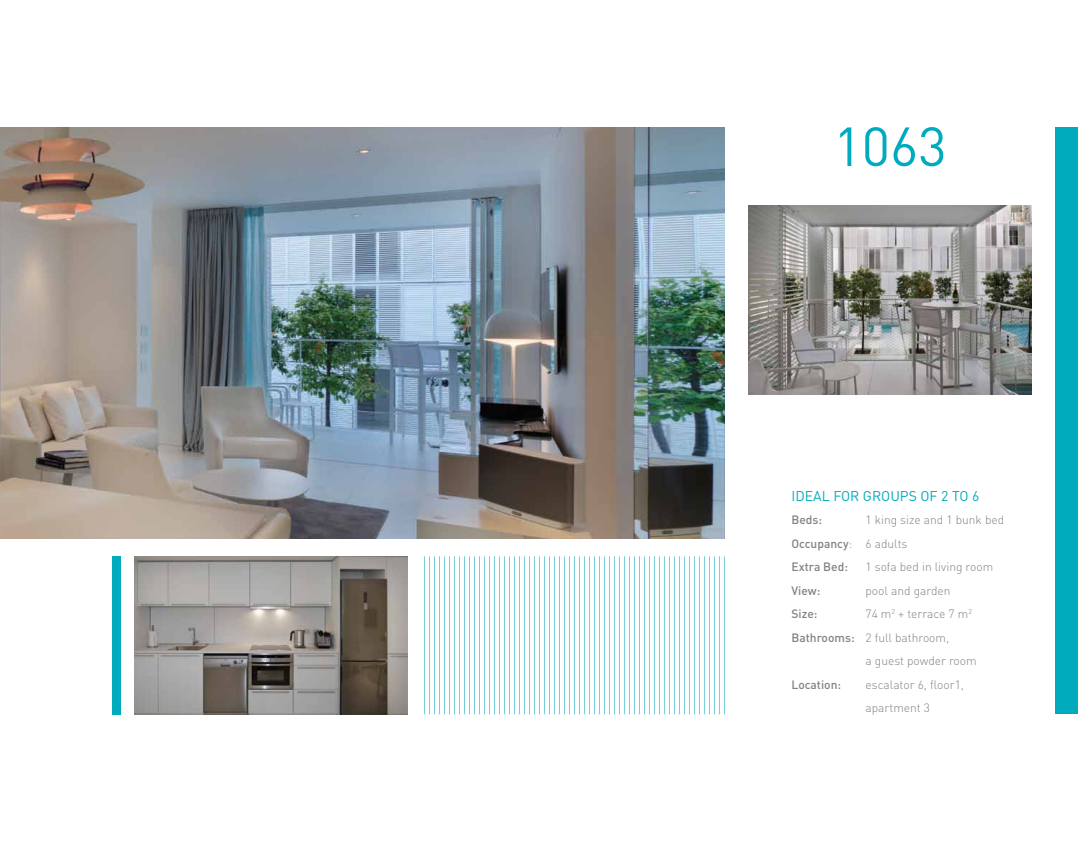
<style>
.page{position:relative;width:1078px;height:842px;background:#fff}
.page>*{position:absolute;margin:0;border:0;box-sizing:border-box;transform-origin:0 0}
.t1{font:54.2px "DIN";color:#00abbd}
.t2{font:14px "DIN Pro";color:#00abbd}
.t3{font:300 12px/23.5px "DIN Pro";color:#808285}
.t4{font:500 12px "DIN Pro";color:#808285}
.s1{font-weight:500}
</style>
<div class="page">
<div style="left:1054px;top:128px;width:23px;height:586px;background:#00abbd"></div>
<img style="left:0;top:128px;width:724px;height:411px">
<img style="left:134px;top:556px;width:273px;height:158px">
<div style="left:112px;top:556px;width:8px;height:158px;background:#00abbd"></div>
<hr style="left:429px;top:556px;width:1px;height:158px;background:#76ced9">
<hr style="left:424px;top:556px;width:1px;height:158px;background:#76ced9">
<hr style="left:444px;top:556px;width:1px;height:158px;background:#76ced9">
<hr style="left:534px;top:556px;width:1px;height:158px;background:#76ced9">
<hr style="left:724px;top:556px;width:1px;height:158px;background:#76ced9">
<hr style="left:709px;top:556px;width:1px;height:158px;background:#76ced9">
<hr style="left:719px;top:556px;width:1px;height:158px;background:#76ced9">
<hr style="left:699px;top:556px;width:1px;height:158px;background:#76ced9">
<hr style="left:714px;top:556px;width:1px;height:158px;background:#76ced9">
<hr style="left:689px;top:556px;width:1px;height:158px;background:#76ced9">
<hr style="left:704px;top:556px;width:1px;height:158px;background:#76ced9">
<hr style="left:679px;top:556px;width:1px;height:158px;background:#76ced9">
<hr style="left:694px;top:556px;width:1px;height:158px;background:#76ced9">
<hr style="left:669px;top:556px;width:1px;height:158px;background:#76ced9">
<hr style="left:684px;top:556px;width:1px;height:158px;background:#76ced9">
<hr style="left:659px;top:556px;width:1px;height:158px;background:#76ced9">
<hr style="left:674px;top:556px;width:1px;height:158px;background:#76ced9">
<hr style="left:649px;top:556px;width:1px;height:158px;background:#76ced9">
<hr style="left:664px;top:556px;width:1px;height:158px;background:#76ced9">
<hr style="left:639px;top:556px;width:1px;height:158px;background:#76ced9">
<hr style="left:654px;top:556px;width:1px;height:158px;background:#76ced9">
<hr style="left:629px;top:556px;width:1px;height:158px;background:#76ced9">
<hr style="left:644px;top:556px;width:1px;height:158px;background:#76ced9">
<hr style="left:619px;top:556px;width:1px;height:158px;background:#76ced9">
<hr style="left:634px;top:556px;width:1px;height:158px;background:#76ced9">
<hr style="left:609px;top:556px;width:1px;height:158px;background:#76ced9">
<hr style="left:614px;top:556px;width:1px;height:158px;background:#76ced9">
<hr style="left:589px;top:556px;width:1px;height:158px;background:#76ced9">
<hr style="left:594px;top:556px;width:1px;height:158px;background:#76ced9">
<hr style="left:569px;top:556px;width:1px;height:158px;background:#76ced9">
<hr style="left:574px;top:556px;width:1px;height:158px;background:#76ced9">
<hr style="left:559px;top:556px;width:1px;height:158px;background:#76ced9">
<hr style="left:549px;top:556px;width:1px;height:158px;background:#76ced9">
<hr style="left:539px;top:556px;width:1px;height:158px;background:#76ced9">
<hr style="left:529px;top:556px;width:1px;height:158px;background:#76ced9">
<hr style="left:524px;top:556px;width:1px;height:158px;background:#76ced9">
<hr style="left:519px;top:556px;width:1px;height:158px;background:#76ced9">
<hr style="left:514px;top:556px;width:1px;height:158px;background:#76ced9">
<hr style="left:509px;top:556px;width:1px;height:158px;background:#76ced9">
<hr style="left:499px;top:556px;width:1px;height:158px;background:#76ced9">
<hr style="left:489px;top:556px;width:1px;height:158px;background:#76ced9">
<hr style="left:479px;top:556px;width:1px;height:158px;background:#76ced9">
<hr style="left:504px;top:556px;width:1px;height:158px;background:#76ced9">
<hr style="left:624px;top:556px;width:1px;height:158px;background:#76ced9">
<hr style="left:599px;top:556px;width:1px;height:158px;background:#76ced9">
<hr style="left:469px;top:556px;width:1px;height:158px;background:#76ced9">
<hr style="left:494px;top:556px;width:1px;height:158px;background:#76ced9">
<hr style="left:604px;top:556px;width:1px;height:158px;background:#76ced9">
<hr style="left:579px;top:556px;width:1px;height:158px;background:#76ced9">
<hr style="left:459px;top:556px;width:1px;height:158px;background:#76ced9">
<hr style="left:484px;top:556px;width:1px;height:158px;background:#76ced9">
<hr style="left:584px;top:556px;width:1px;height:158px;background:#76ced9">
<hr style="left:449px;top:556px;width:1px;height:158px;background:#76ced9">
<hr style="left:474px;top:556px;width:1px;height:158px;background:#76ced9">
<hr style="left:564px;top:556px;width:1px;height:158px;background:#76ced9">
<hr style="left:439px;top:556px;width:1px;height:158px;background:#76ced9">
<hr style="left:464px;top:556px;width:1px;height:158px;background:#76ced9">
<hr style="left:554px;top:556px;width:1px;height:158px;background:#76ced9">
<hr style="left:434px;top:556px;width:1px;height:158px;background:#76ced9">
<hr style="left:454px;top:556px;width:1px;height:158px;background:#76ced9">
<hr style="left:544px;top:556px;width:1px;height:158px;background:#76ced9">
<img style="left:748px;top:205px;width:283px;height:189px">
<h1 class="t1" style="left:833px;top:113px;width:115px">1063</h1>
<p class="t2" style="left:791px;top:486px;width:189px">IDEAL FOR GROUPS OF 2 TO 6</p>
<p class="t4" style="left:791px;top:512px;width:32px">Beds:</p>
<p class="t3" style="left:791px;top:508px;width:214px;text-indent:74px">1 king size and 1 bunk bed<br><span class="s1">Occupancy</span>: 6 adults<br><span class="s1">Extra Bed:</span></p>
<p class="t3" style="left:865px;top:555px;width:129px">1 sofa bed in living room</p>
<p class="t4" style="left:791px;top:582px;width:30px">View:</p>
<p class="t3" style="left:865px;top:578px;width:86px">pool and garden</p>
<p class="t4" style="left:791px;top:606px;width:27px">Size:</p>
<p class="t3" style="left:865px;top:602px;width:108px">74 m<sup>2</sup> + terrace 7 m<sup>2</sup></p>
<p class="t3" style="left:791px;top:625px;width:159px"><span class="s1">Bathrooms:</span> 2 full bathroom,</p>
<p class="t3" style="left:865px;top:649px;width:113px">a guest powder room</p>
<p class="t4" style="left:791px;top:676px;width:51px">Location:</p>
<p class="t3" style="left:865px;top:672px;width:100px">escalator 6, floor1, apartment 3</p>
</div>
